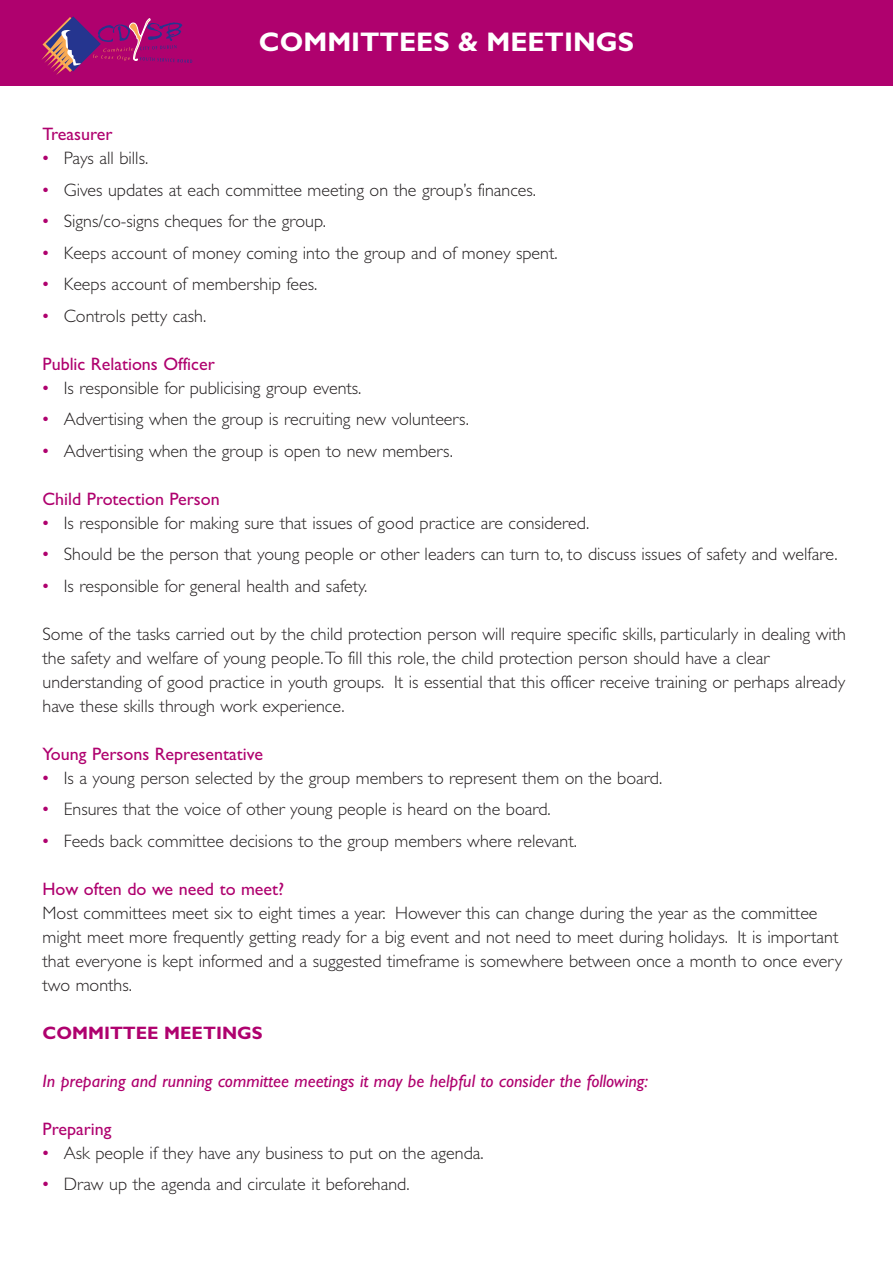
<style>
.page{position:relative;width:893px;height:1263px;background:#fff}
.page>*{position:absolute;margin:0;border:0;box-sizing:border-box;transform-origin:0 0}
.t1{font:700 27px "Gill Sans";color:#fff}
.t2{font:300 18px/24px "Gill Sans";color:#231f20}
.t3{font:18px "Gill Sans";color:#af016e}
.t4{font:italic 18px "Gill Sans";color:#af016e}
.t5{font:700 18px "Gill Sans";color:#af016e}
.s1{font-weight:400;color:#af016e}
</style>
<div class="page">
<div style="left:0;top:0;width:893px;height:85px;background:#af016e"></div>
<svg style="left:41px;top:16px;width:151px;height:59px"></svg>
<h1 class="t1" style="left:259px;top:32px;width:377px">COMMITTEES &amp; MEETINGS</h1>
<p class="t3" style="left:43px;top:123px;width:72px">Treasurer</p>
<p class="t2" style="left:43px;top:146px;width:107px"><span class="s1">•</span> Pays all bills.</p>
<p class="t2" style="left:43px;top:177px;width:495px"><span class="s1">•</span> Gives updates at each committee meeting on the group’s finances.</p>
<p class="t2" style="left:43px;top:209px;width:285px"><span class="s1">•</span> Signs/co-signs cheques for the group.</p>
<p class="t2" style="left:43px;top:240px;width:517px"><span class="s1">•</span> Keeps account of money coming into the group and of money spent.</p>
<p class="t2" style="left:43px;top:272px;width:276px"><span class="s1">•</span> Keeps account of membership fees.</p>
<p class="t2" style="left:43px;top:303px;width:165px"><span class="s1">•</span> Controls petty cash.</p>
<p class="t3" style="left:43px;top:353px;width:174px">Public Relations Officer</p>
<p class="t2" style="left:43px;top:375px;width:320px"><span class="s1">•</span> Is responsible for publicising group events.</p>
<p class="t2" style="left:43px;top:407px;width:428px"><span class="s1">•</span> Advertising when the group is recruiting new volunteers.</p>
<p class="t2" style="left:43px;top:438px;width:412px"><span class="s1">•</span> Advertising when the group is open to new members.</p>
<p class="t3" style="left:43px;top:488px;width:179px">Child Protection Person</p>
<p class="t2" style="left:43px;top:510px;width:548px"><span class="s1">•</span> Is responsible for making sure that issues of good practice are considered.</p>
<p class="t2" style="left:43px;top:542px;width:797px"><span class="s1">•</span> Should be the person that young people or other leaders can turn to, to discuss issues of safety and welfare.</p>
<p class="t2" style="left:43px;top:573px;width:326px"><span class="s1">•</span> Is responsible for general health and safety.</p>
<p class="t2" style="left:43px;top:621px;width:805px">Some of the tasks carried out by the child protection person will require specific skills, particularly in dealing with the safety and welfare of young people.To fill this role, the child protection person should have a clear understanding of good practice in youth groups. It is essential that this officer receive training or perhaps already have these skills through work experience.</p>
<p class="t3" style="left:43px;top:743px;width:222px">Young Persons Representative</p>
<p class="t2" style="left:43px;top:765px;width:621px"><span class="s1">•</span> Is a young person selected by the group members to represent them on the board.</p>
<p class="t2" style="left:43px;top:797px;width:510px"><span class="s1">•</span> Ensures that the voice of other young people is heard on the board.</p>
<p class="t2" style="left:43px;top:828px;width:536px"><span class="s1">•</span> Feeds back committee decisions to the group members where relevant.</p>
<p class="t3" style="left:43px;top:878px;width:243px">How often do we need to meet?</p>
<p class="t2" style="left:43px;top:900px;width:801px">Most committees meet six to eight times a year. However this can change during the year as the committee might meet more frequently getting ready for a big event and not need to meet during holidays. It is important that everyone is kept informed and a suggested timeframe is somewhere between once a month to once every two months.</p>
<p class="t5" style="left:43px;top:1026px;width:222px">COMMITTEE MEETINGS</p>
<p class="t4" style="left:43px;top:1074px;width:607px">In preparing and running committee meetings it may be helpful to consider the following:</p>
<p class="t3" style="left:43px;top:1118px;width:71px">Preparing</p>
<p class="t2" style="left:43px;top:1140px;width:443px"><span class="s1">•</span> Ask people if they have any business to put on the agenda.</p>
<p class="t2" style="left:43px;top:1172px;width:369px"><span class="s1">•</span> Draw up the agenda and circulate it beforehand.</p>
</div>
